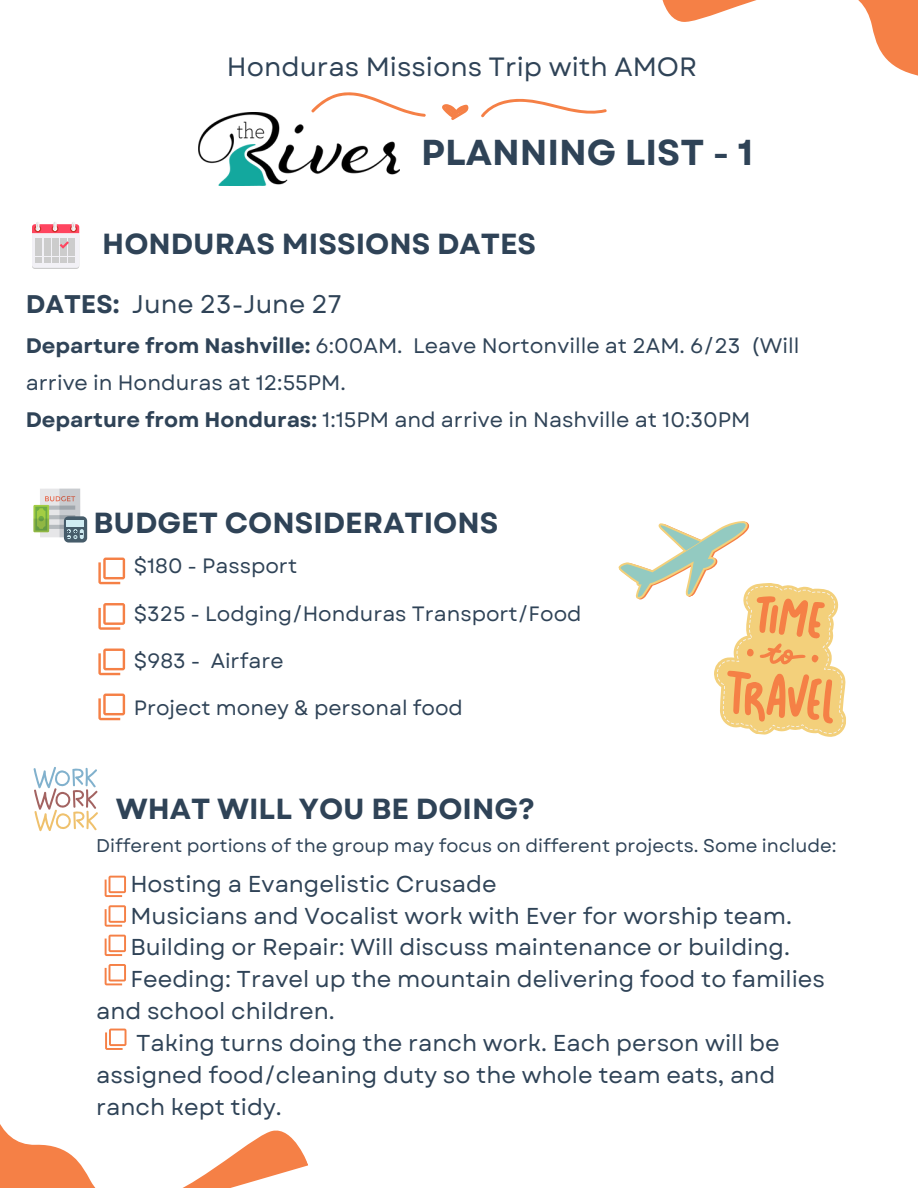
<style>
.page{position:relative;width:918px;height:1188px;background:#fff}
.page>*{position:absolute;margin:0;border:0;box-sizing:border-box;transform-origin:0 0}
.t1{font:700 36px "Garet";color:#2f4357}
.t2{font:700 29.1px "Garet";color:#2f4357}
.t3{font:26.4px "Garet";color:#2f4357}
.t4{font:25.5px "Garet";color:#2f4357}
.t5{font:700 25.5px "Garet";color:#2f4357}
.t6{font:22.95px/31.8px "Garet";color:#2f4357}
.t7{font:21px/37.2px "Garet";color:#2f4357}
.t8{font:700 21px "Garet";color:#2f4357}
.t9{font:20.7px "Garet";color:#2f4357}
.t10{font:18.45px "Garet";color:#2f4357}
.s1{font-weight:400}
.s2{font-weight:700}
</style>
<div class="page">
<svg style="left:662px;top:0;width:256px;height:76px"></svg>
<svg style="left:311px;top:92px;width:115px;height:25px"></svg>
<svg style="left:481px;top:98px;width:126px;height:19px"></svg>
<svg style="left:442px;top:104px;width:27px;height:16px"></svg>
<svg style="left:618px;top:521px;width:228px;height:216px"></svg>
<img style="left:198px;top:112px;width:202px;height:73px">
<svg style="left:0;top:875px;width:308px;height:313px"></svg>
<svg style="left:105px;top:876px;width:21px;height:21px"></svg>
<svg style="left:105px;top:905px;width:21px;height:22px"></svg>
<svg style="left:105px;top:935px;width:21px;height:21px"></svg>
<svg style="left:105px;top:964px;width:21px;height:21px"></svg>
<svg style="left:105px;top:1029px;width:21px;height:21px"></svg>
<svg style="left:33px;top:767px;width:65px;height:65px"></svg>
<svg style="left:32px;top:222px;width:47px;height:47px"></svg>
<svg style="left:98px;top:558px;width:27px;height:26px"></svg>
<svg style="left:98px;top:649px;width:27px;height:26px"></svg>
<svg style="left:98px;top:603px;width:27px;height:27px"></svg>
<svg style="left:98px;top:694px;width:27px;height:26px"></svg>
<div style="left:40px;top:489px;width:40px;height:48px;background:#e6e6e8"></div>
<svg style="left:49px;top:506px;width:10px;height:4px"></svg>
<hr style="left:45px;top:515px;width:30px;height:4px;background:#b5babe">
<hr style="left:45px;top:525px;width:30px;height:4px;background:#b5babe">
<svg style="left:45px;top:496px;width:14px;height:5px"></svg>
<div style="left:59px;top:489px;width:21px;height:48px;background:#283a48;opacity:.15"></div>
<div style="left:64px;top:516px;width:23px;height:27px;background:#465c6a;border-radius:5px"></div>
<div style="left:67px;top:520px;width:17px;height:7px;background:#d0ecf2"></div>
<svg style="left:67px;top:529px;width:17px;height:10px"></svg>
<svg style="left:33px;top:505px;width:16px;height:27px"></svg>
<svg style="left:33px;top:507px;width:16px;height:25px"></svg>
<p class="t3" style="left:227px;top:47px;width:472px">Honduras Missions Trip with AMOR</p>
<h3 class="t1" style="left:421px;top:126px;width:333px">PLANNING LIST - 1</h3>
<p class="t2" style="left:102px;top:223px;width:436px">HONDURAS MISSIONS DATES</p>
<p class="t5" style="left:26px;top:286px;width:95px">DATES:</p>
<p class="t4" style="left:132px;top:286px;width:211px">June 23-June 27</p>
<p class="t8" style="left:26px;top:330px;width:378px">Departure from Nashville: <span class="s1">6:00AM.</span></p>
<p class="t7" style="left:413px;top:327px;width:388px">Leave Nortonville at 2AM. 6/23 (Will</p>
<p class="t7" style="left:26px;top:364px;width:726px">arrive in Honduras at 12:55PM.<br><span class="s2">Departure from Honduras:</span> 1:15PM and arrive in Nashville at 10:30PM</p>
<p class="t2" style="left:94px;top:502px;width:406px">BUDGET CONSIDERATIONS</p>
<p class="t9" style="left:134px;top:551px;width:165px">$180 - Passport</p>
<p class="t9" style="left:134px;top:599px;width:449px">$325 - Lodging/Honduras Transport/Food</p>
<p class="t9" style="left:134px;top:646px;width:151px">$983 - Airfare</p>
<p class="t9" style="left:134px;top:693px;width:331px">Project money &amp; personal food</p>
<p class="t2" style="left:116px;top:788px;width:421px">WHAT WILL YOU BE DOING?</p>
<p class="t10" style="left:96px;top:832px;width:742px">Different portions of the group may focus on different projects. Some include:</p>
<p class="t6" style="left:130px;top:868px;width:368px">Hosting a Evangelistic Crusade</p>
<h1 class="t6" style="left:130px;top:900px;width:663px">Musicians and Vocalist work with Ever for worship team.</h1>
<p class="t6" style="left:130px;top:932px;width:661px">Building or Repair: Will discuss maintenance or building.</p>
<h2 class="t6" style="left:96px;top:963px;width:730px;text-indent:34px">Feeding: Travel up the mountain delivering food to families and school children.</h2>
<p class="t6" style="left:96px;top:1027px;width:685px;text-indent:40px">Taking turns doing the ranch work. Each person will be assigned food/cleaning duty so the whole team eats, and ranch kept tidy.</p>
</div>
